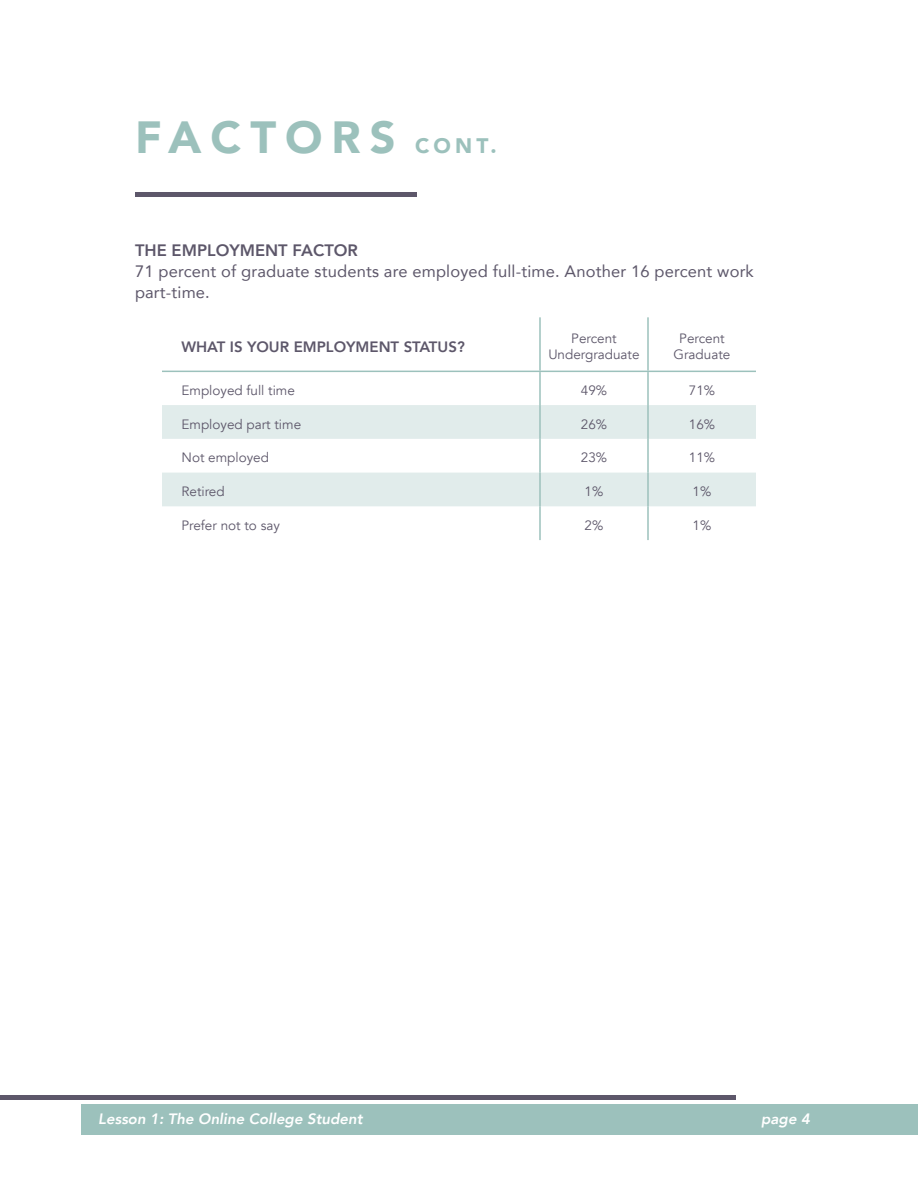
<style>
.page{position:relative;width:918px;height:1188px;background:#fff}
.page>*{position:absolute;margin:0;border:0;box-sizing:border-box;transform-origin:0 0}
.t1{font:900 45px "Avenir";letter-spacing:.2em;color:#9cc1bc}
.t2{font:16.5px/21px "Avenir";letter-spacing:.01em;color:#5d576a}
.t3{font:800 16.5px "Avenir";color:#5d576a}
.t4{font:italic 800 15px "Avenir";color:#fff}
.t5{font:800 15px "Avenir";color:#5d576a}
.t6{font:13.5px/16.2px "Avenir";color:#5d576a;text-align:center}
.s1{font-size:21px}
</style>
<div class="page">
<div style="left:81px;top:1104px;width:837px;height:30px;background:#9cc1bc"></div>
<hr style="left:0;top:1095px;width:735px;height:4px;background:#5d576a">
<div style="left:135px;top:192px;width:282px;height:5px;background:#5d576a"></div>
<svg style="left:162px;top:405px;width:594px;height:101px;fill:#e1eceb"></svg>
<hr style="left:539px;top:317px;width:2px;height:54px;background:#9cc1bc">
<hr style="left:647px;top:317px;width:2px;height:54px;background:#9cc1bc">
<hr style="left:162px;top:371px;width:378px;height:1px;background:#9cc1bc">
<hr style="left:539px;top:372px;width:2px;height:33px;background:#9cc1bc">
<hr style="left:540px;top:371px;width:108px;height:1px;background:#9cc1bc">
<hr style="left:647px;top:372px;width:2px;height:33px;background:#9cc1bc">
<hr style="left:648px;top:371px;width:108px;height:1px;background:#9cc1bc">
<hr style="left:539px;top:405px;width:2px;height:34px;background:#9cc1bc">
<hr style="left:647px;top:405px;width:2px;height:34px;background:#9cc1bc">
<hr style="left:539px;top:439px;width:2px;height:34px;background:#9cc1bc">
<hr style="left:647px;top:439px;width:2px;height:34px;background:#9cc1bc">
<hr style="left:539px;top:473px;width:2px;height:33px;background:#9cc1bc">
<hr style="left:647px;top:473px;width:2px;height:33px;background:#9cc1bc">
<hr style="left:539px;top:506px;width:2px;height:34px;background:#9cc1bc">
<hr style="left:647px;top:506px;width:2px;height:34px;background:#9cc1bc">
<h1 class="t1" style="left:135px;top:108px;width:363px">FACTORS <span class="s1">CONT.</span></h1>
<p class="t3" style="left:135px;top:239px;width:225px">THE EMPLOYMENT FACTOR</p>
<p class="t2" style="left:135px;top:261px;width:620px">71 percent of graduate students are employed full-time. Another 16 percent work part-time.</p>
<p class="t5" style="left:182px;top:337px;width:285px">WHAT IS YOUR EMPLOYMENT STATUS?</p>
<p class="t6" style="left:548px;top:331px;width:93px">Percent<br>Undergraduate</p>
<p class="t6" style="left:674px;top:331px;width:58px">Percent<br>Graduate</p>
<p class="t6" style="left:182px;top:383px;width:115px">Employed full time</p>
<p class="t6" style="left:581px;top:383px;width:28px">49%</p>
<p class="t6" style="left:689px;top:383px;width:28px">71%</p>
<p class="t6" style="left:182px;top:416px;width:121px">Employed part time</p>
<p class="t6" style="left:581px;top:416px;width:28px">26%</p>
<p class="t6" style="left:689px;top:416px;width:28px">16%</p>
<p class="t6" style="left:182px;top:450px;width:89px">Not employed</p>
<p class="t6" style="left:581px;top:450px;width:28px">23%</p>
<p class="t6" style="left:689px;top:450px;width:28px">11%</p>
<p class="t6" style="left:182px;top:484px;width:45px">Retired</p>
<p class="t6" style="left:585px;top:484px;width:20px">1%</p>
<p class="t6" style="left:693px;top:484px;width:20px">1%</p>
<p class="t6" style="left:182px;top:518px;width:100px">Prefer not to say</p>
<p class="t6" style="left:585px;top:518px;width:20px">2%</p>
<p class="t6" style="left:693px;top:518px;width:20px">1%</p>
<p class="t4" style="left:98px;top:1109px;width:266px">Lesson 1: The Online College Student</p>
<p class="t4" style="left:761px;top:1109px;width:50px">page 4</p>
</div>
